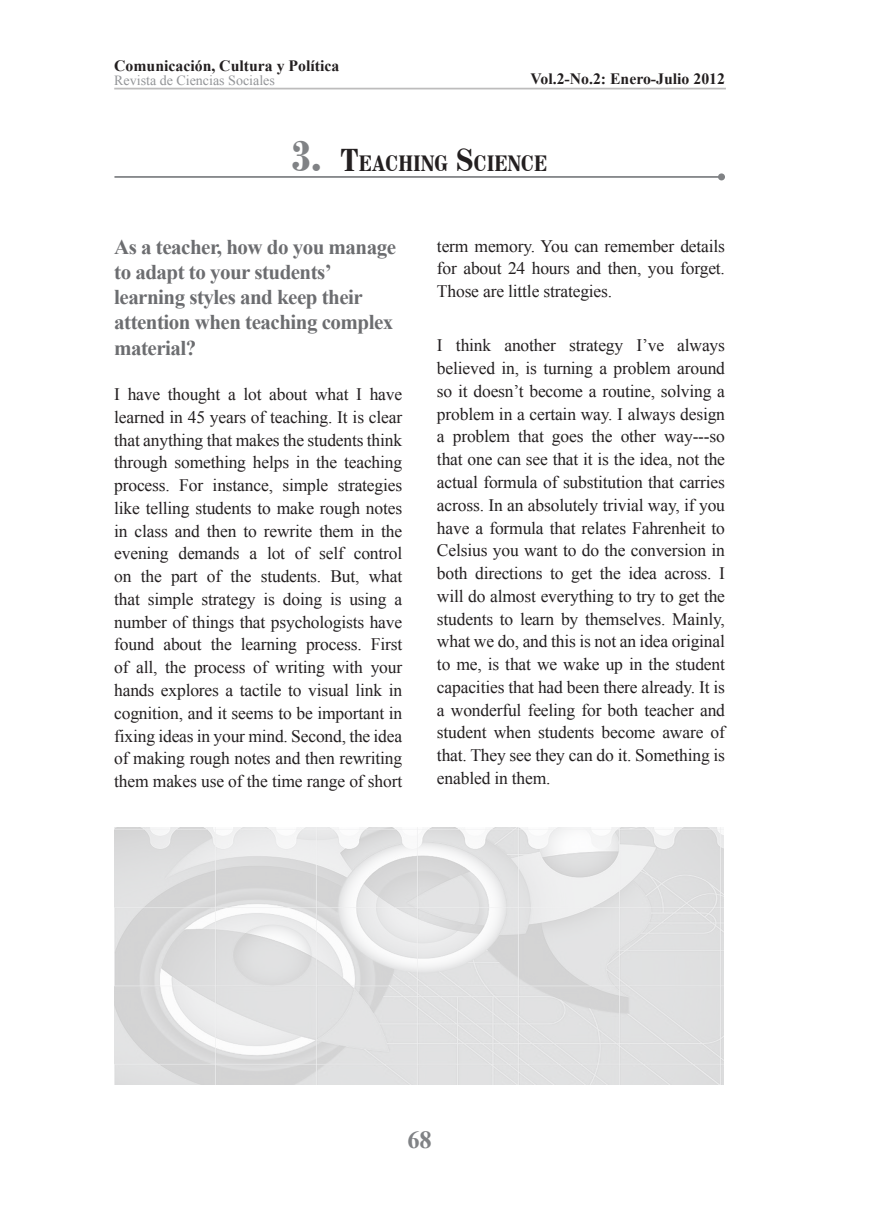
<style>
.page{position:relative;width:874px;height:1221px;background:#fff}
.page>*{position:absolute;margin:0;border:0;box-sizing:border-box;transform-origin:0 0}
.t1{font:700 24.5px "Times New Roman";color:#808285}
.t2{font:700 condensed 22.05px "Century 725 BT";color:#231f20}
.t3{font:700 21px/25.2px "Times New Roman";letter-spacing:-.025em;color:#6c6d70}
.t4{font:17.5px/22.8px "Times New Roman";letter-spacing:-.01em;color:#231f20;text-align:justify}
.t5{font:700 15.75px "Times New Roman";color:#231f20}
.t6{font:14px "Times New Roman";color:#939598}
.s1{font-size:42px;color:#808285}
.s2{font-size:31.5px}
</style>
<div class="page">
<hr style="left:114px;top:88px;width:611px;height:1px;background:#231f20">
<hr style="left:114px;top:176px;width:607px;height:2px;background:#808285">
<svg style="left:717px;top:173px;width:7px;height:7px"></svg>
<img style="left:114px;top:827px;width:608px;height:257px">
<p class="t5" style="left:114px;top:54px;width:226px">Comunicación, Cultura y Política</p>
<p class="t6" style="left:114px;top:70px;width:162px">Revista de Ciencias Sociales</p>
<p class="t5" style="left:530px;top:68px;width:196px">Vol.2-No.2: Enero-Julio 2012</p>
<p class="t2" style="left:291px;top:150px;width:257px"><span class="s1">3.</span> <span class="s2">T</span>EACHING <span class="s2">S</span>CIENCE</p>
<p class="t3" style="left:114px;top:233px;width:283px">As a teacher, how do you manage to adapt to your students’ learning styles and keep their attention when teaching complex material?</p>
<p class="t4" style="left:114px;top:382px;width:289px">I have thought a lot about what I have learned in 45 years of teaching. It is clear that anything that makes the students think through something helps in the teaching process. For instance, simple strategies like telling students to make rough notes in class and then to rewrite them in the evening demands a lot of self control on the part of the students. But, what that simple strategy is doing is using a number of things that psychologists have found about the learning process. First of all, the process of writing with your hands explores a tactile to visual link in cognition, and it seems to be important in fixing ideas in your mind. Second, the idea of making rough notes and then rewriting them makes use of the time range of short</p>
<p class="t4" style="left:437px;top:234px;width:289px">term memory. You can remember details for about 24 hours and then, you forget.<br>Those are little strategies.</p>
<p class="t4" style="left:437px;top:334px;width:289px">I think another strategy I’ve always believed in, is turning a problem around so it doesn’t become a routine, solving a problem in a certain way. I always design a problem that goes the other way---so that one can see that it is the idea, not the actual formula of substitution that carries across. In an absolutely trivial way, if you have a formula that relates Fahrenheit to Celsius you want to do the conversion in both directions to get the idea across. I will do almost everything to try to get the students to learn by themselves. Mainly, what we do, and this is not an idea original to me, is that we wake up in the student capacities that had been there already. It is a wonderful feeling for both teacher and student when students become aware of that. They see they can do it. Something is enabled in them.</p>
<h1 class="t1" style="left:407px;top:1122px;width:26px">68</h1>
</div>
